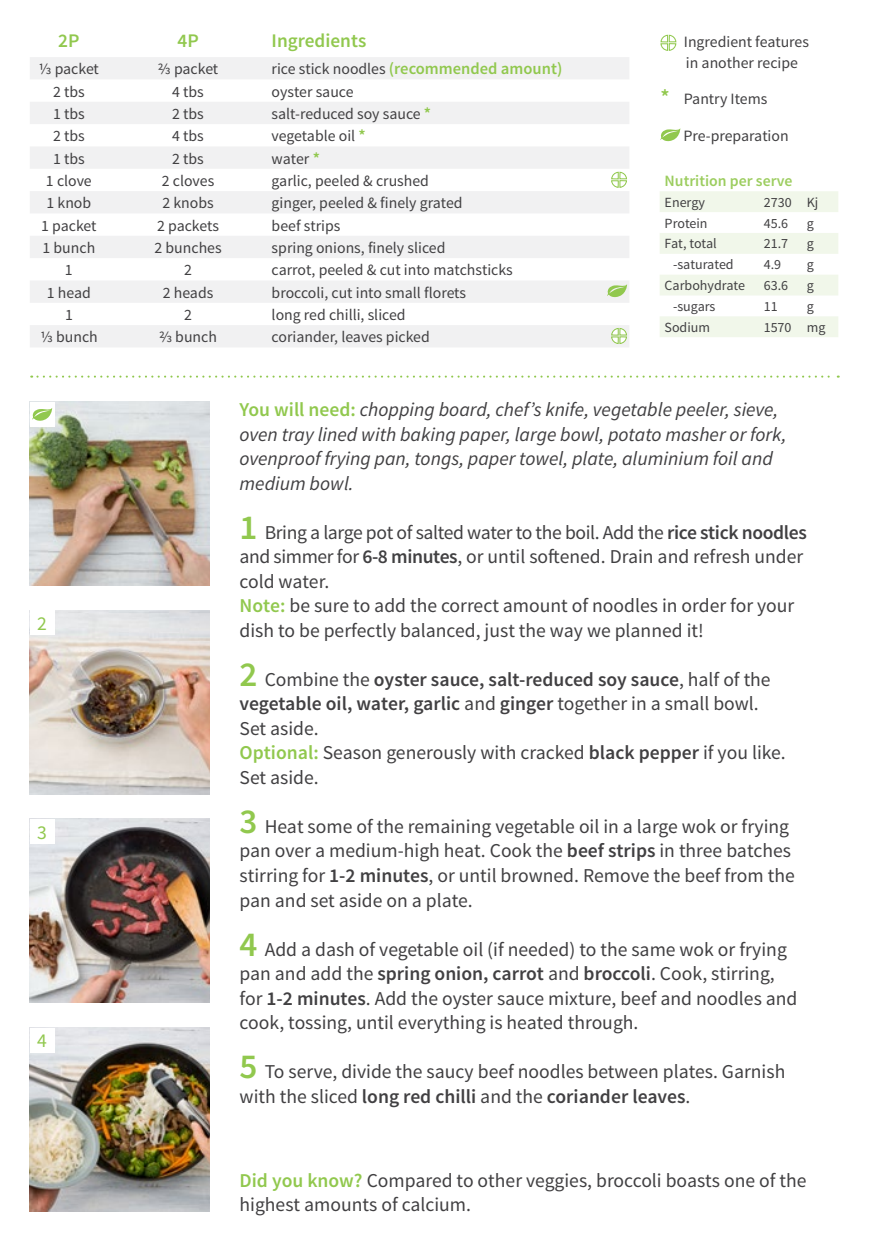
<style>
.page{position:relative;width:869px;height:1241px;background:#fff}
.page>*{position:absolute;margin:0;border:0;box-sizing:border-box;transform-origin:0 0}
.t1{font:19.6px/24.5px "Source Sans Pro";color:#414042}
.t2{font:italic 19.6px/24.5px "Source Sans Pro";color:#414042}
.t3{font:19.6px "Source Sans Pro";color:#91c84e}
.t4{font:600 19.25px "Source Sans Pro";color:#91c84e}
.t5{font:600 16.45px "Source Sans Pro";color:#91c84e}
.t6{font:15.75px/21px "Source Sans Pro";color:#414042}
.t7{font:600 15.75px "Source Sans Pro";color:#9ccd5f}
.t8{font:14px "Source Sans Pro";color:#414042}
.s1{font-weight:400;font-size:15.75px;color:#414042}
.s2{font-weight:600;font-size:16.45px;color:#91c84e}
.s3{font-weight:600;font-size:21px;color:#91c84e}
.s4{font-weight:600;font-style:normal;color:#91c84e}
.s5{font-weight:600;font-size:35px;color:#91c84e}
.s6{font-weight:600}
.s7{font-weight:600;color:#91c84e}
</style>
<div class="page">
<svg style="left:660px;top:34px;width:16px;height:17px"></svg>
<svg style="left:31px;top:375px;width:807px;height:2px"></svg>
<svg style="left:660px;top:128px;width:20px;height:13px"></svg>
<img style="left:30px;top:610px;width:180px;height:184px">
<img style="left:30px;top:1027px;width:180px;height:184px">
<img style="left:30px;top:402px;width:180px;height:183px">
<img style="left:30px;top:818px;width:180px;height:184px">
<div style="left:30px;top:1027px;width:25px;height:25px;background:#fff"></div>
<div style="left:30px;top:402px;width:25px;height:24px;background:#fff"></div>
<div style="left:30px;top:818px;width:25px;height:25px;background:#fff"></div>
<div style="left:30px;top:610px;width:25px;height:25px;background:#fff"></div>
<svg style="left:30px;top:57px;width:599px;height:290px;fill:#f1f1f2"></svg>
<svg style="left:610px;top:171px;width:17px;height:17px"></svg>
<svg style="left:607px;top:284px;width:19px;height:13px"></svg>
<svg style="left:32px;top:408px;width:20px;height:13px"></svg>
<svg style="left:610px;top:327px;width:17px;height:17px"></svg>
<svg style="left:660px;top:191px;width:177px;height:146px"></svg>
<p class="t4" style="left:58px;top:28px;width:23px">2P</p>
<p class="t4" style="left:177px;top:28px;width:23px">4P</p>
<p class="t4" style="left:271px;top:28px;width:96px">Ingredients</p>
<p class="t6" style="left:39px;top:59px;width:62px">⅓ packet</p>
<p class="t6" style="left:158px;top:59px;width:62px">⅔ packet</p>
<p class="t5" style="left:271px;top:59px;width:292px"><span class="s1">rice stick noodles</span> (recommended amount)</p>
<p class="t6" style="left:53px;top:81px;width:33px">2 tbs</p>
<p class="t6" style="left:172px;top:81px;width:33px">4 tbs</p>
<p class="t6" style="left:271px;top:81px;width:83px">oyster sauce</p>
<p class="t6" style="left:53px;top:103px;width:33px">1 tbs</p>
<p class="t6" style="left:172px;top:103px;width:33px">2 tbs</p>
<p class="t6" style="left:271px;top:104px;width:161px">salt-reduced soy sauce <span class="s2">*</span></p>
<p class="t6" style="left:53px;top:126px;width:33px">2 tbs</p>
<p class="t6" style="left:172px;top:126px;width:33px">4 tbs</p>
<p class="t6" style="left:271px;top:126px;width:95px">vegetable oil <span class="s2">*</span></p>
<p class="t6" style="left:53px;top:148px;width:33px">1 tbs</p>
<p class="t6" style="left:172px;top:148px;width:33px">2 tbs</p>
<p class="t6" style="left:271px;top:148px;width:50px">water <span class="s2">*</span></p>
<p class="t6" style="left:46px;top:170px;width:47px">1 clove</p>
<p class="t6" style="left:162px;top:170px;width:54px">2 cloves</p>
<p class="t6" style="left:271px;top:170px;width:159px">garlic, peeled &amp; crushed</p>
<p class="t6" style="left:46px;top:193px;width:46px">1 knob</p>
<p class="t6" style="left:162px;top:193px;width:53px">2 knobs</p>
<p class="t6" style="left:271px;top:193px;width:192px">ginger, peeled &amp; finely grated</p>
<p class="t6" style="left:41px;top:215px;width:57px">1 packet</p>
<p class="t6" style="left:157px;top:215px;width:63px">2 packets</p>
<p class="t6" style="left:271px;top:215px;width:70px">beef strips</p>
<p class="t6" style="left:43px;top:237px;width:54px">1 bunch</p>
<p class="t6" style="left:154px;top:237px;width:69px">2 bunches</p>
<p class="t6" style="left:271px;top:237px;width:175px">spring onions, finely sliced</p>
<p class="t6" style="left:65px;top:260px;width:9px">1</p>
<p class="t6" style="left:184px;top:260px;width:9px">2</p>
<p class="t6" style="left:271px;top:260px;width:242px">carrot, peeled &amp; cut into matchsticks</p>
<p class="t6" style="left:47px;top:282px;width:45px">1 head</p>
<p class="t6" style="left:163px;top:282px;width:52px">2 heads</p>
<p class="t6" style="left:271px;top:282px;width:196px">broccoli, cut into small florets</p>
<p class="t6" style="left:65px;top:304px;width:9px">1</p>
<p class="t6" style="left:184px;top:304px;width:9px">2</p>
<p class="t6" style="left:271px;top:304px;width:135px">long red chilli, sliced</p>
<p class="t6" style="left:40px;top:326px;width:59px">1/3 bunch</p>
<p class="t6" style="left:159px;top:326px;width:59px">2/3 bunch</p>
<p class="t6" style="left:271px;top:326px;width:160px">coriander, leaves picked</p>
<p class="t6" style="left:683px;top:31px;width:126px">Ingredient features in another recipe</p>
<p class="t6" style="left:660px;top:89px;width:108px"><span class="s3">*</span> Pantry Items</p>
<p class="t6" style="left:683px;top:126px;width:107px">Pre-preparation</p>
<p class="t7" style="left:664px;top:171px;width:129px">Nutrition per serve</p>
<p class="t8" style="left:664px;top:193px;width:42px">Energy</p>
<p class="t8" style="left:763px;top:193px;width:56px">2730 Kj</p>
<p class="t8" style="left:664px;top:214px;width:45px">Protein</p>
<p class="t8" style="left:763px;top:214px;width:26px">45.6</p>
<p class="t8" style="left:806px;top:214px;width:9px">g</p>
<p class="t8" style="left:664px;top:235px;width:54px">Fat, total</p>
<p class="t8" style="left:763px;top:235px;width:26px">21.7</p>
<p class="t8" style="left:806px;top:235px;width:9px">g</p>
<p class="t8" style="left:672px;top:256px;width:62px">-saturated</p>
<p class="t8" style="left:763px;top:256px;width:19px">4.9</p>
<p class="t8" style="left:806px;top:256px;width:9px">g</p>
<p class="t8" style="left:664px;top:277px;width:82px">Carbohydrate</p>
<p class="t8" style="left:763px;top:277px;width:26px">63.6</p>
<p class="t8" style="left:806px;top:277px;width:9px">g</p>
<p class="t8" style="left:672px;top:297px;width:44px">-sugars</p>
<p class="t8" style="left:763px;top:297px;width:15px">11</p>
<p class="t8" style="left:806px;top:297px;width:9px">g</p>
<p class="t8" style="left:664px;top:318px;width:47px">Sodium</p>
<p class="t8" style="left:763px;top:318px;width:63px">1570 mg</p>
<p class="t3" style="left:37px;top:611px;width:11px">2</p>
<p class="t3" style="left:37px;top:819px;width:11px">3</p>
<p class="t3" style="left:37px;top:1028px;width:11px">4</p>
<p class="t2" style="left:239px;top:397px;width:548px"><span class="s4">You will need:</span> chopping board, chef’s knife, vegetable peeler, sieve, oven tray lined with baking paper, large bowl, potato masher or fork, ovenproof frying pan, tongs, paper towel, plate, aluminium foil and medium bowl.</p>
<p class="t1" style="left:239px;top:520px;width:568px"><span class="s5">1</span> Bring a large pot of salted water to the boil. Add the <span class="s6">rice stick noodles </span>and simmer for <span class="s6">6-8 minutes</span>, or until softened. Drain and refresh under cold water.<br><span class="s7">Note:</span> be sure to add the correct amount of noodles in order for your dish to be perfectly balanced, just the way we planned it!</p>
<p class="t1" style="left:239px;top:667px;width:547px"><span class="s5">2</span> Combine the <span class="s6">oyster sauce, salt-reduced soy sauce</span>, half of the <span class="s6">vegetable oil, water, garlic</span> and <span class="s6">ginger</span> together in a small bowl.<br>Set aside.<br><span class="s7">Optional:</span> Season generously with cracked <span class="s6">black pepper</span> if you like.<br>Set aside.</p>
<p class="t1" style="left:239px;top:814px;width:556px"><span class="s5">3</span> Heat some of the remaining vegetable oil in a large wok or frying pan over a medium-high heat. Cook the <span class="s6">beef strips</span> in three batches stirring for <span class="s6">1-2 minutes</span>, or until browned. Remove the beef from the pan and set aside on a plate.</p>
<p class="t1" style="left:239px;top:936px;width:559px"><span class="s5">4</span> Add a dash of vegetable oil (if needed) to the same wok or frying pan and add the <span class="s6">spring onion, carrot</span> and <span class="s6">broccoli</span>. Cook, stirring, for <span class="s6">1-2 minutes</span>. Add the oyster sauce mixture, beef and noodles and cook, tossing, until everything is heated through.</p>
<p class="t1" style="left:239px;top:1059px;width:547px"><span class="s5">5</span> To serve, divide the saucy beef noodles between plates. Garnish with the sliced <span class="s6">long red chilli</span> and the <span class="s6">coriander leaves</span>.</p>
<p class="t1" style="left:239px;top:1167px;width:568px"><span class="s7">Did you know?</span> Compared to other veggies, broccoli boasts one of the highest amounts of calcium.</p>
</div>
